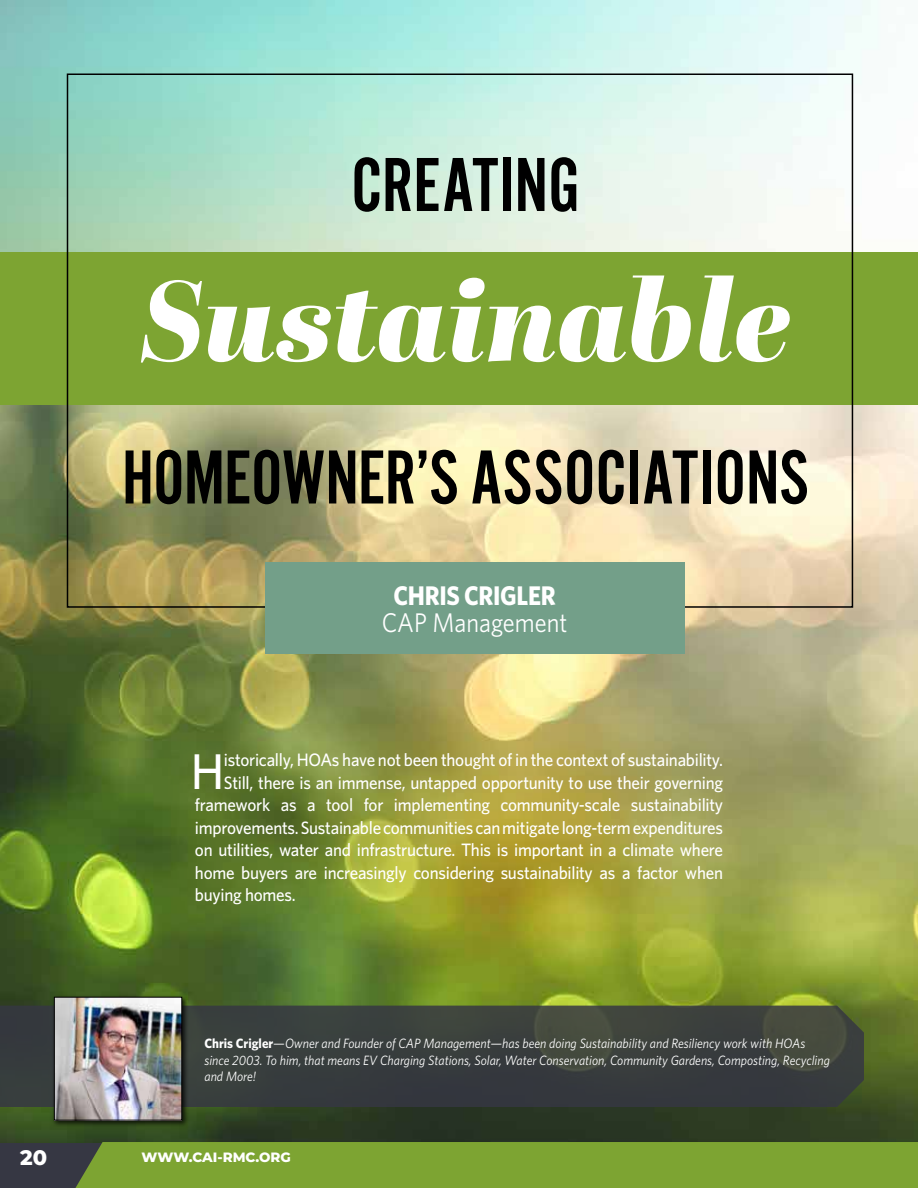
<style>
.page{position:relative;width:918px;height:1188px;background:#fff}
.page>*{position:absolute;margin:0;border:0;box-sizing:border-box;transform-origin:0 0}
.t1{font:italic 114px "Abril Fatface";color:#fff}
.t2{font:79.5px "Alternate Got No 2 D";color:#000}
.t3{font:500 50.25px "Whitney";color:#fff;scale:.95 1}
.t4{font:27px "Whitney";color:#fff;scale:.9 1}
.t5{font:700 27px "Whitney";letter-spacing:-.015em;color:#fff;scale:.9 1}
.t6{font:800 21px "Montserrat";color:#fff}
.t7{font:500 18px "Whitney";letter-spacing:-.015em;color:#fff;scale:.95 1}
.t8{font:italic 13.5px/16.5px "Whitney";color:#fff;scale:.95 1}
.t9{font:800 13.5px "Montserrat";color:#fff}
.s1{font-weight:700;font-style:normal}
</style>
<div class="page">
<div style="left:0;top:1142px;width:918px;height:46px;background:#363743"></div>
<img style="left:0;top:0;width:918px;height:1143px">
<div style="left:0;top:253px;width:918px;height:152px;background:#7da432"></div>
<div style="left:75px;top:1142px;width:843px;height:46px;background:#7da432"></div>
<svg style="left:157px;top:718px;width:601px;height:221px;background:#90963d"></svg>
<svg style="left:0;top:1006px;width:864px;height:101px;background:#393e3d"></svg>
<div style="left:51px;top:994px;width:138px;height:133px;background:#000;opacity:.75"></div>
<img style="left:56px;top:999px;width:124px;height:119px">
<div style="left:54px;top:997px;width:128px;height:123px;border:1px solid #000"></div>
<div style="left:265px;top:562px;width:419px;height:92px;background:#739f89"></div>
<h2 class="t2" style="left:351px;top:143px;width:230px">CREATING</h2>
<h1 class="t1" style="left:140px;top:239px;width:652px">Sustainable</h1>
<h2 class="t2" style="left:122px;top:435px;width:688px">HOMEOWNER’S ASSOCIATIONS</h2>
<h3 class="t5" style="left:394px;top:577px;width:182px">CHRIS CRIGLER</h3>
<h3 class="t4" style="left:382px;top:605px;width:208px">CAP Management</h3>
<h3 class="t3" style="left:191px;top:738px;width:37px">H</h3>
<p class="t7" style="left:224px;top:748px;width:527px">istorically, HOAs have not been thought of in the context of sustainability.</p>
<p class="t7" style="left:224px;top:770px;width:527px">Still, there is an immense, untapped opportunity to use their governing</p>
<p class="t7" style="left:195px;top:793px;width:557px">framework as a tool for implementing community-scale sustainability</p>
<p class="t7" style="left:195px;top:815px;width:557px">improvements. Sustainable communities can mitigate long-term expenditures</p>
<p class="t7" style="left:195px;top:838px;width:557px">on utilities, water and infrastructure. This is important in a climate where</p>
<p class="t7" style="left:195px;top:860px;width:557px">home buyers are increasingly considering sustainability as a factor when</p>
<p class="t7" style="left:195px;top:883px;width:108px">buying homes.</p>
<p class="t8" style="left:204px;top:1035px;width:660px"><span class="s1">Chris Crigler</span>—Owner and Founder of CAP Management—has been doing Sustainability and Resiliency work with HOAs since 2003. To him, that means EV Charging Stations, Solar, Water Conservation, Community Gardens, Composting, Recycling and More!</p>
<p class="t6" style="left:20px;top:1143px;width:28px">20</p>
<p class="t9" style="left:141px;top:1147px;width:151px">WWW.CAI-RMC.ORG</p>
</div>
